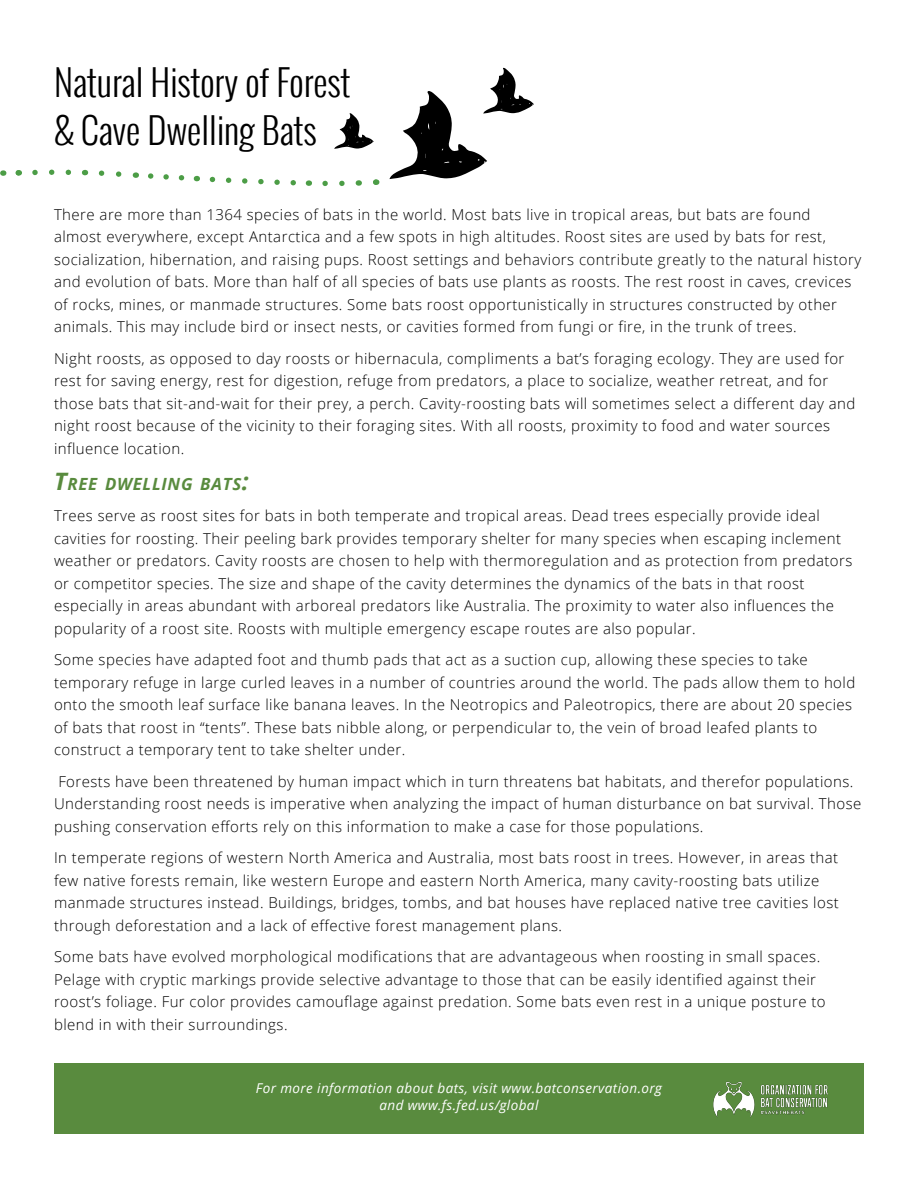
<style>
.page{position:relative;width:918px;height:1188px;background:#fff}
.page>*{position:absolute;margin:0;border:0;box-sizing:border-box;transform-origin:0 0}
.t1{font:300 36px "Oswald";color:#000}
.t2{font:italic 700 16.8px "Open Sans";letter-spacing:.045em;color:#598b3e}
.t3{font:300 15px/22.5px "Open Sans";letter-spacing:.03em;color:#000}
.t4{font:italic 13.5px "Open Sans";letter-spacing:.03em;color:#fff}
.s1{font-size:24px}
</style>
<div class="page">
<div style="left:54px;top:1064px;width:810px;height:70px;background:#598b3e"></div>
<img style="left:713px;top:1081px;width:115px;height:36px">
<svg style="left:3px;top:169px;width:83px;height:7px"></svg>
<svg style="left:98px;top:170px;width:38px;height:8px"></svg>
<svg style="left:148px;top:173px;width:49px;height:9px"></svg>
<svg style="left:209px;top:176px;width:100px;height:10px"></svg>
<svg style="left:322px;top:179px;width:58px;height:7px"></svg>
<svg style="left:389px;top:68px;width:145px;height:111px"></svg>
<svg style="left:334px;top:113px;width:40px;height:36px"></svg>
<p class="t1" style="left:54px;top:56px;width:298px">Natural History of Forest</p>
<p class="t1" style="left:54px;top:104px;width:264px">&amp; Cave Dwelling Bats</p>
<p class="t3" style="left:54px;top:203px;width:809px">There are more than 1364 species of bats in the world. Most bats live in tropical areas, but bats are found almost everywhere, except Antarctica and a few spots in high altitudes. Roost sites are used by bats for rest, socialization, hibernation, and raising pups. Roost settings and behaviors contribute greatly to the natural history and evolution of bats. More than half of all species of bats use plants as roosts. The rest roost in caves, crevices of rocks, mines, or manmade structures. Some bats roost opportunistically in structures constructed by other animals. This may include bird or insect nests, or cavities formed from fungi or fire, in the trunk of trees.</p>
<p class="t3" style="left:54px;top:347px;width:803px">Night roosts, as opposed to day roosts or hibernacula, compliments a bat’s foraging ecology. They are used for rest for saving energy, rest for digestion, refuge from predators, a place to socialize, weather retreat, and for those bats that sit-and-wait for their prey, a perch. Cavity-roosting bats will sometimes select a different day and night roost because of the vicinity to their foraging sites. With all roosts, proximity to food and water sources influence location.</p>
<p class="t2" style="left:54px;top:472px;width:196px"><span class="s1">T</span>REE DWELLING BATS<span class="s1">:</span></p>
<p class="t3" style="left:54px;top:504px;width:800px">Trees serve as roost sites for bats in both temperate and tropical areas. Dead trees especially provide ideal cavities for roosting. Their peeling bark provides temporary shelter for many species when escaping inclement weather or predators. Cavity roosts are chosen to help with thermoregulation and as protection from predators or competitor species. The size and shape of the cavity determines the dynamics of the bats in that roost especially in areas abundant with arboreal predators like Australia. The proximity to water also influences the popularity of a roost site. Roosts with multiple emergency escape routes are also popular.</p>
<p class="t3" style="left:54px;top:648px;width:803px">Some species have adapted foot and thumb pads that act as a suction cup, allowing these species to take temporary refuge in large curled leaves in a number of countries around the world. The pads allow them to hold onto the smooth leaf surface like banana leaves. In the Neotropics and Paleotropics, there are about 20 species of bats that roost in “tents”. These bats nibble along, or perpendicular to, the vein of broad leafed plants to construct a temporary tent to take shelter under.</p>
<p class="t3" style="left:54px;top:770px;width:809px">Forests have been threatened by human impact which in turn threatens bat habitats, and therefor populations.<br>Understanding roost needs is imperative when analyzing the impact of human disturbance on bat survival. Those pushing conservation efforts rely on this information to make a case for those populations.</p>
<p class="t3" style="left:54px;top:846px;width:786px">In temperate regions of western North America and Australia, most bats roost in trees. However, in areas that few native forests remain, like western Europe and eastern North America, many cavity-roosting bats utilize manmade structures instead. Buildings, bridges, tombs, and bat houses have replaced native tree cavities lost through deforestation and a lack of effective forest management plans.</p>
<p class="t3" style="left:54px;top:945px;width:773px">Some bats have evolved morphological modifications that are advantageous when roosting in small spaces.<br>Pelage with cryptic markings provide selective advantage to those that can be easily identified against their roost’s foliage. Fur color provides camouflage against predation. Some bats even rest in a unique posture to blend in with their surroundings.</p>
<p class="t4" style="left:256px;top:1079px;width:408px">For more information about bats, visit www.batconservation.org</p>
<p class="t4" style="left:380px;top:1095px;width:160px">and www.fs.fed.us/global</p>
</div>
